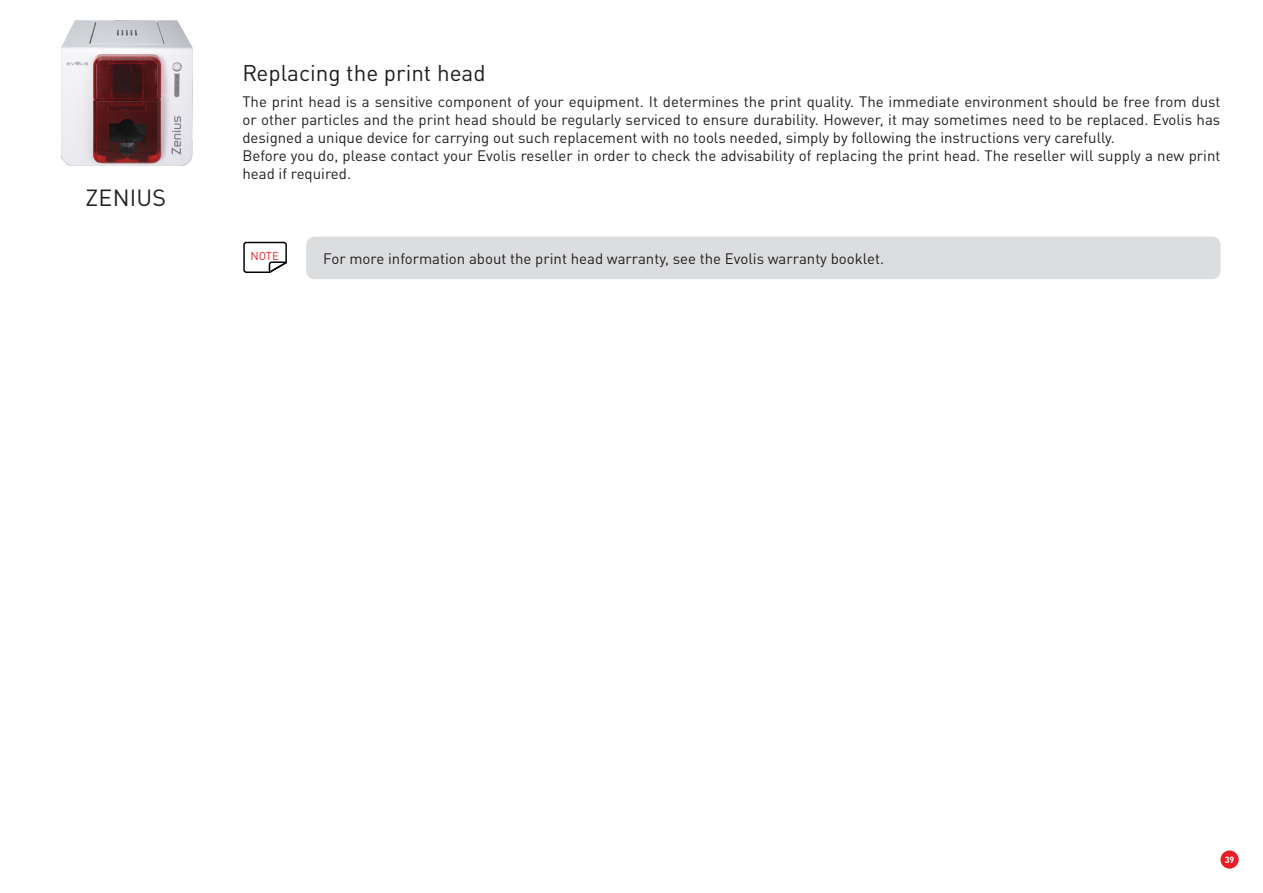
<style>
.page{position:relative;width:1263px;height:893px;background:#fff}
.page>*{position:absolute;margin:0;border:0;box-sizing:border-box;transform-origin:0 0}
.t1{font:23.1px "DINOT";letter-spacing:.01em;color:#231f20}
.t2{font:22.5px "DINOT";color:#231f20}
.t3{font:15px/18px "DINOT";color:#231f20}
.t4{font:11.4px "DINOT";color:#e42027}
.t5{font:700 9px "DINOT";color:#fff}
</style>
<div class="page">
<img style="left:61px;top:20px;width:131px;height:145px">
<div style="left:1220px;top:850px;width:19px;height:19px;background:#e41f25;border-radius:50%"></div>
<div style="left:306px;top:237px;width:914px;height:42px;background:#dcdddf;border-radius:9px"></div>
<svg style="left:243px;top:241px;width:44px;height:32px"></svg>
<h1 class="t1" style="left:86px;top:183px;width:82px">ZENIUS</h1>
<h2 class="t2" style="left:242px;top:59px;width:245px">Replacing the print head</h2>
<p class="t3" style="left:242px;top:93px;width:979px">The print head is a sensitive component of your equipment. It determines the print quality. The immediate environment should be free from dust or other particles and the print head should be regularly serviced to ensure durability. However, it may sometimes need to be replaced. Evolis has designed a unique device for carrying out such replacement with no tools needed, simply by following the instructions very carefully.<br>Before you do, please contact your Evolis reseller in order to check the advisability of replacing the print head. The reseller will supply a new print head if required.</p>
<p class="t4" style="left:250px;top:248px;width:30px">NOTE</p>
<p class="t3" style="left:323px;top:249px;width:562px">For more information about the print head warranty, see the Evolis warranty booklet.</p>
<p class="t5" style="left:1225px;top:854px;width:11px">39</p>
</div>
